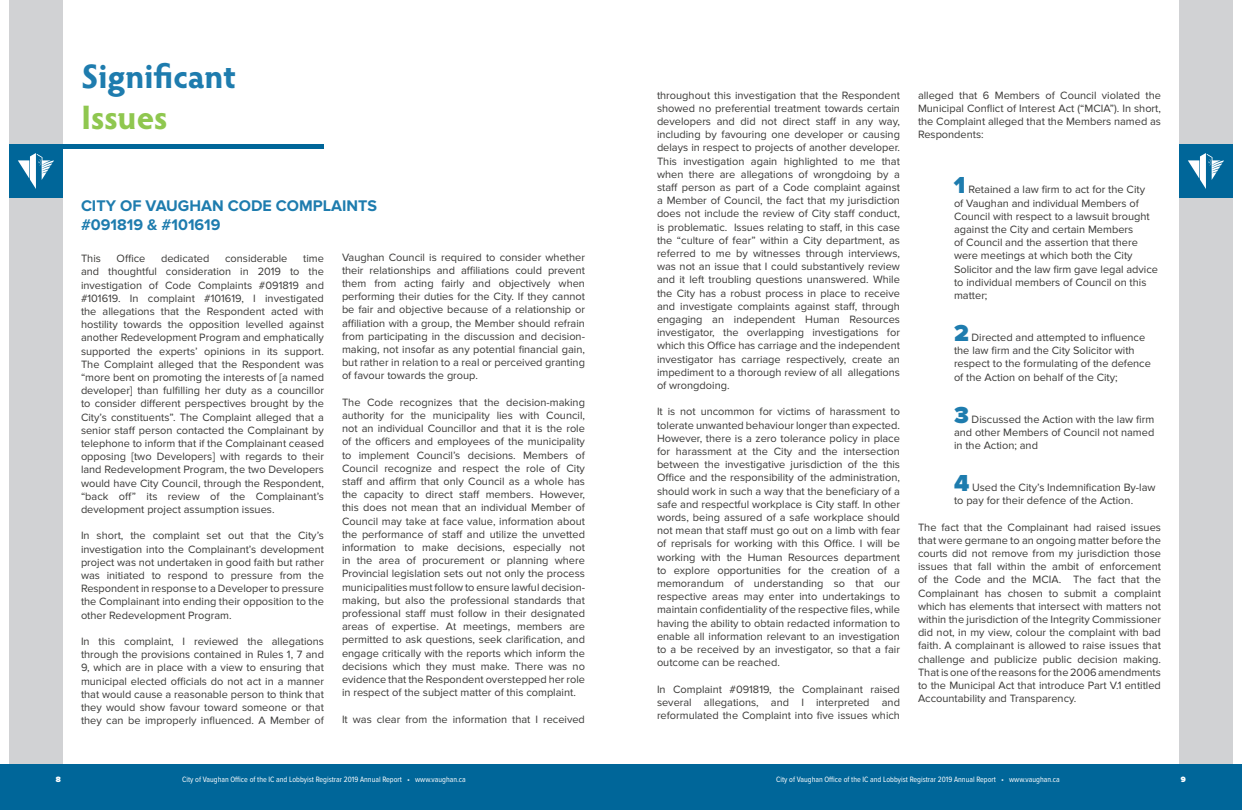
<style>
.page{position:relative;width:1242px;height:810px;background:#fff}
.page>*{position:absolute;margin:0;border:0;box-sizing:border-box;transform-origin:0 0}
._01__Title{font:700 34px "Hypatia Sans Pro";letter-spacing:-.005em;color:#1e7cae}
._01__Title-2{font:700 34px "Hypatia Sans Pro";letter-spacing:-.015em;color:#8fc74f}
._02__SubHead{font:700 16px/19.2px "Proxima Nova";color:#1e7cae}
._03__Body_Text{font:11px/13.2px "Proxima Nova";color:#3a3937;text-align:justify}
.t1{font:8px "Proxima Nova Cond";color:#fff}
.t2{font:900 8px "Proxima Nova";color:#fff}
.s1{font-weight:900;font-size:24px;color:#1e7cae}
</style>
<div class="page">
<div style="left:1179px;top:0;width:54px;height:765px;background:#d1d2d4"></div>
<div style="left:9px;top:0;width:54px;height:765px;background:#d1d2d4"></div>
<div style="left:0;top:764px;width:1242px;height:46px;background:#069"></div>
<div style="left:9px;top:144px;width:54px;height:54px;background:#069"></div>
<div style="left:1179px;top:144px;width:54px;height:54px;background:#069"></div>
<svg style="left:18px;top:153px;width:36px;height:36px"></svg>
<svg style="left:1188px;top:153px;width:36px;height:36px"></svg>
<hr style="left:63px;top:144px;width:261px;height:4px;background:#069">
<p class="_01__Title" style="left:81px;top:52px;width:157px">Significant</p>
<p class="_01__Title-2" style="left:81px;top:93px;width:88px">Issues</p>
<p class="_02__SubHead" style="left:81px;top:196px;width:298px">CITY OF VAUGHAN CODE COMPLAINTS #091819 &amp; #101619</p>
<p class="_03__Body_Text" style="left:81px;top:252px;width:21px">This</p>
<p class="_03__Body_Text" style="left:117px;top:252px;width:30px">Office</p>
<p class="_03__Body_Text" style="left:161px;top:252px;width:50px">dedicated</p>
<p class="_03__Body_Text" style="left:225px;top:252px;width:64px">considerable</p>
<p class="_03__Body_Text" style="left:81px;top:252px;width:245px;text-indent:222px">time and thoughtful consideration in 2019 to the investigation of Code Complaints #091819 and #101619. In complaint #101619, I investigated the allegations that the Respondent acted with hostility towards the opposition levelled against another Redevelopment Program and emphatically supported the experts’ opinions in its support.<br>The Complaint alleged that the Respondent was “more bent on promoting the interests of [a named developer] than fulfilling her duty as a councillor to consider different perspectives brought by the City’s constituents”. The Complaint alleged that a senior staff person contacted the Complainant by telephone to inform that if the Complainant ceased opposing [two Developers] with regards to their land Redevelopment Program, the two Developers would have City Council, through the Respondent, “back off” its review of the Complainant’s development project assumption issues.</p>
<p class="_03__Body_Text" style="left:81px;top:529px;width:245px">In short, the complaint set out that the City’s investigation into the Complainant’s development project was not undertaken in good faith but rather was initiated to respond to pressure from the Respondent in response to a Developer to pressure the Complainant into ending their opposition to the other Redevelopment Program.</p>
<p class="_03__Body_Text" style="left:81px;top:635px;width:245px">In this complaint, I reviewed the allegations through the provisions contained in Rules 1, 7 and 9, which are in place with a view to ensuring that municipal elected officials do not act in a manner that would cause a reasonable person to think that they would show favour toward someone or that they can be improperly influenced. A Member of</p>
<p class="_03__Body_Text" style="left:342px;top:251px;width:245px">Vaughan Council is required to consider whether their relationships and affiliations could prevent them from acting fairly and objectively when performing their duties for the City. If they cannot be fair and objective because of a relationship or affiliation with a group, the Member should refrain from participating in the discussion and decision&shy;making, not insofar as any potential financial gain, but rather in relation to a real or perceived granting of favour towards the group.</p>
<p class="_03__Body_Text" style="left:342px;top:396px;width:245px">The Code recognizes that the decision-making authority for the municipality lies with Council, not an individual Councillor and that it is the role of the officers and employees of the municipality to implement Council’s decisions. Members of Council recognize and respect the role of City staff and affirm that only Council as a whole has the capacity to direct staff members. However, this does not mean that an individual Member of Council may take at face value, information about the performance of staff and utilize the unvetted information to make decisions, especially not in the area of procurement or planning where Provincial legislation sets out not only the process municipalities must follow to ensure lawful decision&shy;making, but also the professional standards that professional staff must follow in their designated areas of expertise. At meetings, members are permitted to ask questions, seek clarification, and engage critically with the reports which inform the decisions which they must make. There was no evidence that the Respondent overstepped her role in respect of the subject matter of this complaint.</p>
<p class="_03__Body_Text" style="left:342px;top:713px;width:244px">It was clear from the information that I received</p>
<p class="_03__Body_Text" style="left:657px;top:89px;width:245px">throughout this investigation that the Respondent showed no preferential treatment towards certain developers and did not direct staff in any way, including by favouring one developer or causing delays in respect to projects of another developer.<br>This investigation again highlighted to me that when there are allegations of wrongdoing by a staff person as part of a Code complaint against a Member of Council, the fact that my jurisdiction does not include the review of City staff conduct, is problematic. Issues relating to staff, in this case the “culture of fear” within a City department, as referred to me by witnesses through interviews, was not an issue that I could substantively review and it left troubling questions unanswered. While the City has a robust process in place to receive and investigate complaints against staff, through engaging an independent Human Resources investigator, the overlapping investigations for which this Office has carriage and the independent investigator has carriage respectively, create an impediment to a thorough review of all allegations of wrongdoing.</p>
<p class="_03__Body_Text" style="left:657px;top:405px;width:245px">It is not uncommon for victims of harassment to tolerate unwanted behaviour longer than expected.<br>However, there is a zero tolerance policy in place for harassment at the City and the intersection between the investigative jurisdiction of the this Office and the responsibility of the administration, should work in such a way that the beneficiary of a safe and respectful workplace is City staff. In other words, being assured of a safe workplace should not mean that staff must go out on a limb with fear of reprisals for working with this Office. I will be working with the Human Resources department to explore opportunities for the creation of a memorandum of understanding so that our respective areas may enter into undertakings to maintain confidentiality of the respective files, while having the ability to obtain redacted information to enable all information relevant to an investigation to a be received by an investigator, so that a fair outcome can be reached.</p>
<p class="_03__Body_Text" style="left:657px;top:683px;width:245px">In Complaint #091819, the Complainant raised several allegations, and I interpreted and reformulated the Complaint into five issues which</p>
<p class="_03__Body_Text" style="left:918px;top:89px;width:245px">alleged that 6 Members of Council violated the Municipal Conflict of Interest Act (“MCIA”). In short, the Complaint alleged that the Members named as Respondents:</p>
<p class="_03__Body_Text" style="left:954px;top:183px;width:205px;text-align:left"><span class="s1">1</span> Retained a law firm to act for the City<br>of Vaughan and individual Members of Council with respect to a lawsuit brought against the City and certain Members<br>of Council and the assertion that there were meetings at which both the City Solicitor and the law firm gave legal advice to individual members of Council on this matter;</p>
<p class="_03__Body_Text" style="left:954px;top:331px;width:198px;text-align:left"><span class="s1">2</span> Directed and attempted to influence the law firm and the City Solicitor with respect to the formulating of the defence of the Action on behalf of the City;</p>
<p class="_03__Body_Text" style="left:954px;top:413px;width:202px"><span class="s1">3</span> Discussed the Action with the law firm and other Members of Council not named in the Action; and</p>
<p class="_03__Body_Text" style="left:954px;top:481px;width:203px"><span class="s1">4</span> Used the City’s Indemnification By-law to pay for their defence of the Action.</p>
<p class="_03__Body_Text" style="left:918px;top:521px;width:245px">The fact that the Complainant had raised issues that were germane to an ongoing matter before the courts did not remove from my jurisdiction those issues that fall within the ambit of enforcement of the Code and the MCIA. The fact that the Complainant has chosen to submit a complaint which has elements that intersect with matters not within the jurisdiction of the Integrity Commissioner did not, in my view, colour the complaint with bad faith. A complainant is allowed to raise issues that challenge and publicize public decision making.<br>That is one of the reasons for the 2006 amendments to the Municipal Act that introduce Part V.1 entitled Accountability and Transparency.</p>
<p class="t2" style="left:56px;top:774px;width:7px">8</p>
<p class="t1" style="left:182px;top:773px;width:285px">City of Vaughan Office of the IC and Lobbyist Registrar 2019 Annual Report • www.vaughan.ca</p>
<p class="t1" style="left:776px;top:773px;width:285px">City of Vaughan Office of the IC and Lobbyist Registrar 2019 Annual Report • www.vaughan.ca</p>
<p class="t2" style="left:1181px;top:774px;width:6px">9</p>
</div>
